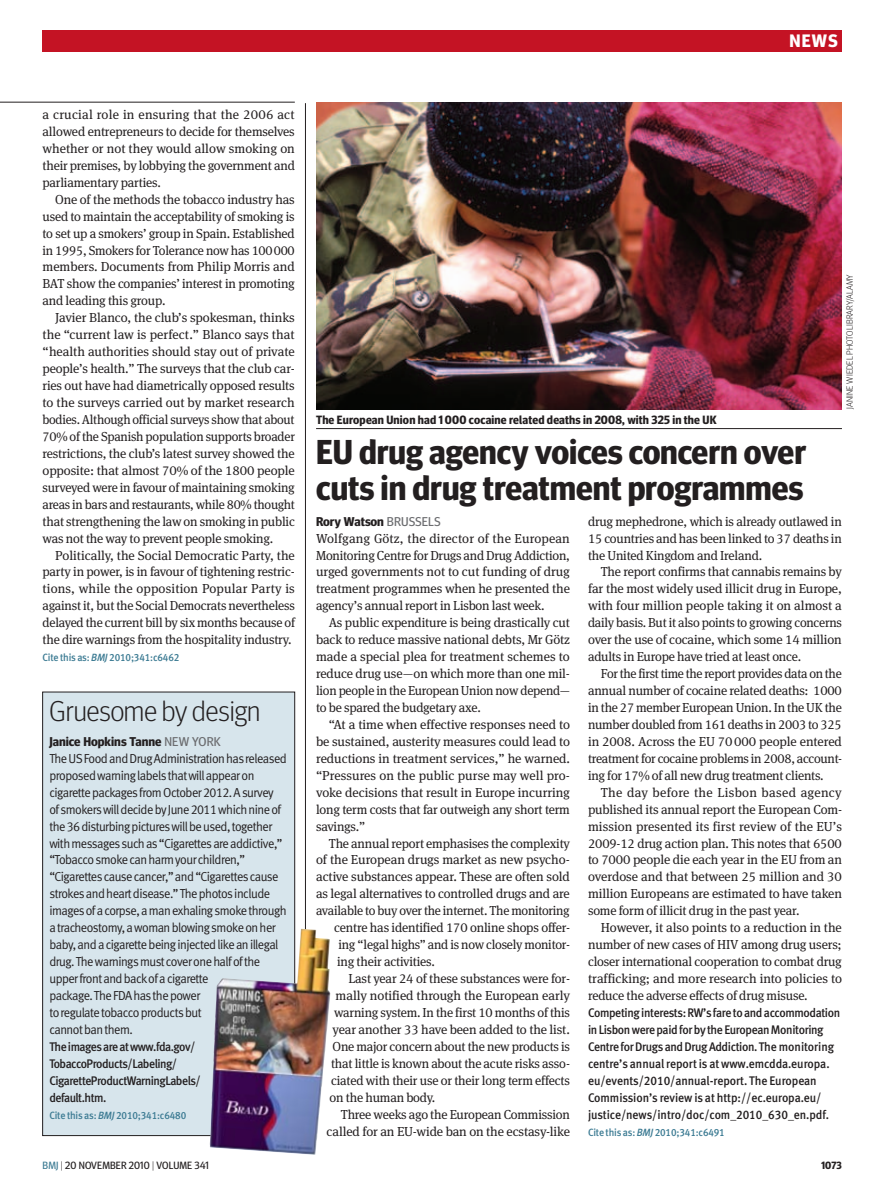
<style>
.page{position:relative;width:893px;height:1191px;background:#fff}
.page>*{position:absolute;margin:0;border:0;box-sizing:border-box;transform-origin:0 0}
.news_head_23bold{font:700 34.5px/36px "Meta Headline OT";color:#231f20}
.news_head_19bold{font:300 28.5px "Meta Headline OT";color:#231f20}
.t1{font:700 18px "Meta Headline OT";color:#fff}
.news_body_3colm_ind{font:13.05px/17px "Meta Serif Pro";letter-spacing:-.015em;color:#231f20;text-align:justify}
.news_BOX_sans_text{font:13.05px/17px "Meta Normal LF";letter-spacing:-.04em;color:#231f20;scale:.95 1}
.news_body_3colm_ind-2{font:13.05px/17px "Meta Serif Pro";letter-spacing:-.015em;color:#231f20;text-align:justify;scale:.96 1}
.news_body_3colm{font:13.05px/17px "Meta Serif Pro";letter-spacing:-.015em;color:#231f20;text-align:justify}
.news_byline_author{font:700 12.75px "Meta Headline OT";color:#231f20}
.news_further_info{font:12.45px/17px "Meta Medium LF";letter-spacing:-.01em;color:#231f20;scale:.95 1}
.news_further_info-2{font:12.45px/17px "Meta Medium LF";letter-spacing:-.03em;color:#231f20;scale:.95 1}
.picture_caption{font:700 12px "Meta Headline OT";letter-spacing:.015em;color:#231f20}
.citation{font:10.5px "Meta Medium LF";letter-spacing:-.015em;color:#3c7b93;scale:.95 1}
.t2{font:10.5px "Meta Headline OT";letter-spacing:.01em;color:#231f20}
.t3{font:700 10.5px "Meta Headline OT";color:#231f20}
.t4{font:300 9px "Meta Headline OT";letter-spacing:.015em;color:#231f20}
.s1{font-style:italic}
.s2{font-weight:400;color:#6c6d70}
.s3{color:#3c7b93}
.s4{font-weight:300}
</style>
<div class="page">
<div style="left:43px;top:692px;width:252px;height:443px;background:#d7e5ec"></div>
<div style="left:43px;top:30px;width:799px;height:21px;background:#c41324"></div>
<hr style="left:305px;top:103px;width:1px;height:1033px;background:#231f20">
<hr style="left:0;top:102px;width:295px;height:1px;background:#231f20">
<img style="left:316px;top:102px;width:526px;height:308px">
<hr style="left:316px;top:428px;width:526px;height:1px;background:#231f20">
<img style="left:210px;top:928px;width:120px;height:226px">
<p class="t1" style="left:789px;top:30px;width:50px">NEWS</p>
<p class="news_body_3colm_ind" style="left:43px;top:105px;width:254px">a crucial role in ensuring that the 2006 act allowed entrepreneurs to decide for themselves whether or not they would allow smoking on their premises, by lobbying the government and parliamentary parties.</p>
<p class="news_body_3colm_ind" style="left:43px;top:190px;width:254px;text-indent:13px">One of the methods the tobacco industry has used to maintain the acceptability of smoking is to set up a smokers’ group in Spain. Established in 1995, Smokers for Tolerance now has 100000 members. Documents from Philip Morris and BAT show the companies’ interest in promoting and leading this group.</p>
<p class="news_body_3colm_ind" style="left:43px;top:309px;width:254px;text-indent:13px">Javier Blanco, the club’s spokesman, thinks the “current law is perfect.” Blanco says that “health authorities should stay out of private people’s health.” The surveys that the club car&shy;ries out have had diametrically opposed results to the surveys carried out by market research bodies. Although official surveys show that about 70% of the Spanish population supports broader restrictions, the club’s latest survey showed the opposite: that almost 70% of the 1800 people surveyed were in favour of maintaining smoking areas in bars and restaurants, while 80% thought that strengthening the law on smoking in public was not the way to prevent people smoking.</p>
<p class="news_body_3colm_ind" style="left:43px;top:546px;width:254px;text-indent:13px">Politically, the Social Democratic Party, the party in power, is in favour of tightening restric&shy;tions, while the opposition Popular Party is against it, but the Social Democrats nevertheless delayed the current bill by six months because of the dire warnings from the hospitality industry.</p>
<p class="citation" style="left:43px;top:651px;width:146px">Cite this as: <span class="s1">BMJ</span> 2010;341:c6462</p>
<p class="news_head_19bold" style="left:49px;top:693px;width:212px">Gruesome by design</p>
<p class="news_byline_author" style="left:49px;top:733px;width:173px">Janice Hopkins Tanne <span class="s2">NEW YORK</span></p>
<p class="news_BOX_sans_text" style="left:49px;top:749px;width:251px">The US Food and Drug Administration has released proposed warning labels that will appear on cigarette packages from October 2012. A survey of smokers will decide by June 2011 which nine of the 36 disturbing pictures will be used, together with messages such as “Cigarettes are addictive,” “Tobacco smoke can harm your children,” “Cigarettes cause cancer,” and “Cigarettes cause strokes and heart disease.” The photos include images of a corpse, a man exhaling smoke through a tracheostomy, a woman blowing smoke on her baby, and a cigarette being injected like an illegal drug. The warnings must cover one half of the upper front and back of a cigarette<br>package. The FDA has the power<br>to regulate tobacco products but<br>cannot ban them.</p>
<p class="news_further_info-2" style="left:49px;top:1038px;width:161px">The images are at www.fda.gov/<br>TobaccoProducts/Labeling/<br>CigaretteProductWarningLabels/ default.htm.</p>
<p class="citation" style="left:49px;top:1108px;width:146px">Cite this as: <span class="s1">BMJ</span> 2010;341:c6480</p>
<p class="picture_caption" style="left:316px;top:412px;width:402px">The European Union had 1000 cocaine related deaths in 2008, with 325 in the UK</p>
<p class="news_head_23bold" style="left:316px;top:433px;width:492px">EU drug agency voices concern over cuts in drug treatment programmes</p>
<p class="t4" style="left:844px;top:409px;width:136px;rotate:-90deg">JANINE WIEDEL PHOTOLIBRARY/ALAMY</p>
<p class="news_byline_author" style="left:316px;top:513px;width:126px">Rory Watson <span class="s2">BRUSSELS</span></p>
<p class="news_body_3colm" style="left:316px;top:529px;width:255px">Wolfgang Götz, the director of the European Monitoring Centre for Drugs and Drug Addiction, urged governments not to cut funding of drug treatment programmes when he presented the agency’s annual report in Lisbon last week.</p>
<p class="news_body_3colm_ind" style="left:316px;top:613px;width:256px;text-indent:13px">As public expenditure is being drastically cut back to reduce massive national debts, Mr Götz made a special plea for treatment schemes to reduce drug use—on which more than one mil&shy;lion people in the European Union now depend— to be spared the budgetary axe.</p>
<p class="news_body_3colm_ind" style="left:316px;top:715px;width:256px;text-indent:13px">“At a time when effective responses need to be sustained, austerity measures could lead to reductions in treatment services,” he warned. “Pressures on the public purse may well pro&shy;voke decisions that result in Europe incurring long term costs that far outweigh any short term savings.”</p>
<p class="news_body_3colm_ind" style="left:329px;top:834px;width:243px">The annual report emphasises the complexity</p>
<p class="news_body_3colm_ind" style="left:316px;top:850px;width:255px">of the European drugs market as new psycho-</p>
<p class="news_body_3colm_ind" style="left:316px;top:867px;width:255px">active substances appear. These are often sold</p>
<p class="news_body_3colm_ind" style="left:316px;top:884px;width:255px">as legal alternatives to controlled drugs and are</p>
<p class="news_body_3colm_ind-2" style="left:316px;top:901px;width:266px">available to buy over the internet. The monitoring</p>
<p class="news_body_3colm_ind" style="left:334px;top:918px;width:237px">centre has identified 170 online shops offer-</p>
<p class="news_body_3colm_ind" style="left:339px;top:935px;width:233px">ing “legal highs” and is now closely monitor-</p>
<p class="news_body_3colm_ind" style="left:337px;top:952px;width:99px">ing their activities.</p>
<p class="news_body_3colm_ind" style="left:348px;top:969px;width:223px">Last year 24 of these substances were for-</p>
<p class="news_body_3colm_ind" style="left:336px;top:986px;width:236px">mally notified through the European early</p>
<p class="news_body_3colm_ind" style="left:334px;top:1003px;width:238px">warning system. In the first 10 months of this</p>
<p class="news_body_3colm_ind" style="left:333px;top:1020px;width:239px">year another 33 have been added to the list.</p>
<p class="news_body_3colm_ind" style="left:333px;top:1037px;width:239px">One major concern about the new products is</p>
<p class="news_body_3colm_ind" style="left:331px;top:1054px;width:240px">that little is known about the acute risks asso-</p>
<p class="news_body_3colm_ind" style="left:331px;top:1071px;width:240px">ciated with their use or their long term effects</p>
<p class="news_body_3colm_ind" style="left:330px;top:1088px;width:107px">on the human body.</p>
<p class="news_body_3colm_ind" style="left:327px;top:1104px;width:245px;text-align:right">Three weeks ago the European Commission called for an EU-wide ban on the ecstasy-like</p>
<p class="news_body_3colm_ind" style="left:588px;top:512px;width:255px">drug mephedrone, which is already outlawed in 15 countries and has been linked to 37 deaths in the United Kingdom and Ireland.</p>
<p class="news_body_3colm_ind" style="left:588px;top:563px;width:256px;text-indent:13px">The report confirms that cannabis remains by far the most widely used illicit drug in Europe, with four million people taking it on almost a daily basis. But it also points to growing concerns over the use of cocaine, which some 14 million adults in Europe have tried at least once.</p>
<p class="news_body_3colm_ind-2" style="left:588px;top:664px;width:266px;text-indent:13px">For the first time the report provides data on the annual number of cocaine related deaths: 1000 in the 27 member European Union. In the UK the number doubled from 161 deaths in 2003 to 325 in 2008. Across the EU 70000 people entered treatment for cocaine problems in 2008, account&shy;ing for 17% of all new drug treatment clients.</p>
<p class="news_body_3colm_ind" style="left:588px;top:783px;width:256px;text-indent:13px">The day before the Lisbon based agency published its annual report the European Com&shy;mission presented its first review of the EU’s 2009-12 drug action plan. This notes that 6500 to 7000 people die each year in the EU from an overdose and that between 25 million and 30 million Europeans are estimated to have taken some form of illicit drug in the past year.</p>
<p class="news_body_3colm_ind" style="left:588px;top:918px;width:256px;text-indent:13px">However, it also points to a reduction in the number of new cases of HIV among drug users; closer international cooperation to combat drug trafficking; and more research into policies to reduce the adverse effects of drug misuse.</p>
<p class="news_further_info" style="left:588px;top:1004px;width:267px">Competing interests: RW’s fare to and accommodation in Lisbon were paid for by the European Monitoring Centre for Drugs and Drug Addiction. The monitoring centre’s annual report is at www.emcdda.europa. eu/events/2010/annual-report. The European Commission’s review is at http://ec.europa.eu/ justice/news/intro/doc/com_2010_630_en.pdf.</p>
<p class="citation" style="left:588px;top:1125px;width:146px">Cite this as: <span class="s1">BMJ</span> 2010;341:c6491</p>
<p class="t2" style="left:43px;top:1159px;width:168px"><span class="s3">BMJ</span> <span class="s4">|</span> 20 NOVEMBER 2010 <span class="s4">|</span> VOLUME 341</p>
<p class="t3" style="left:821px;top:1159px;width:22px">1073</p>
</div>
